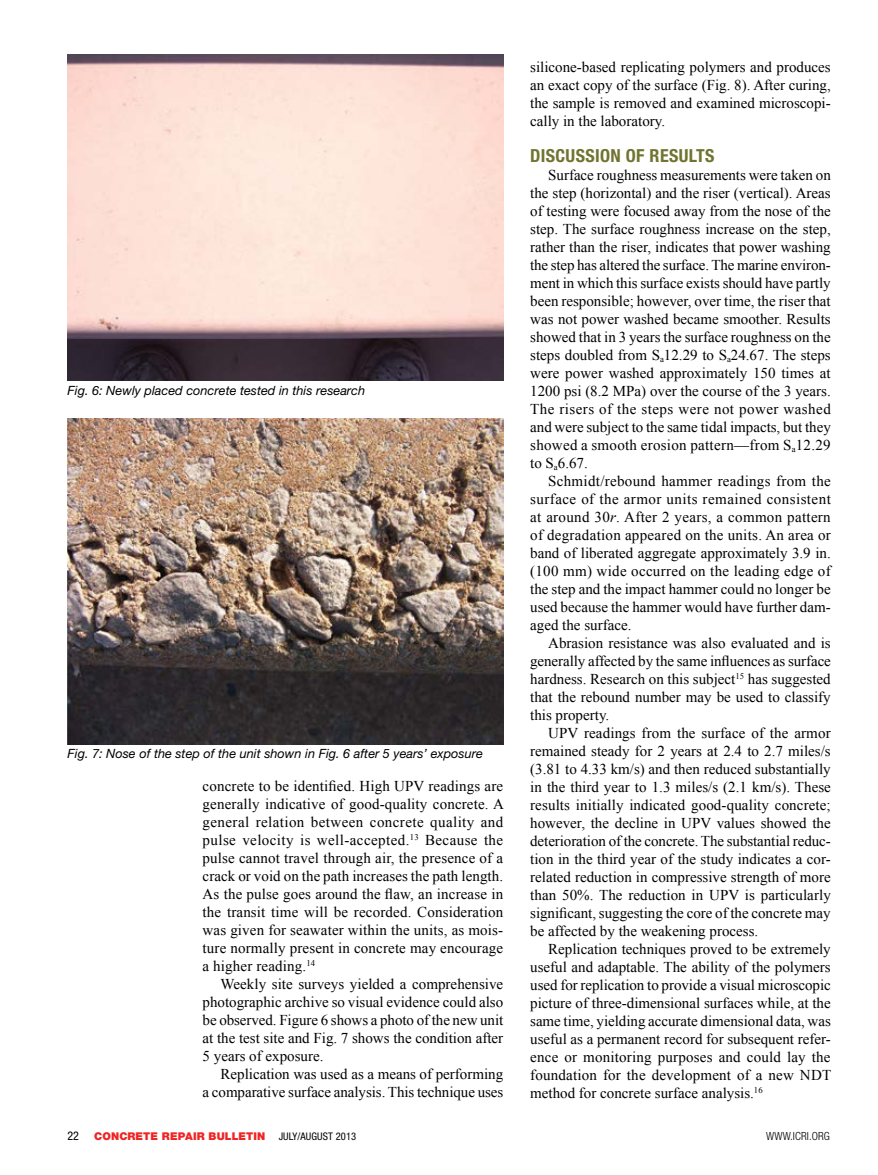
<style>
.page{position:relative;width:878px;height:1175px;background:#fff}
.page>*{position:absolute;margin:0;border:0;box-sizing:border-box;transform-origin:0 0}
.t1{font:700 condensed 18px "Helvetica Neue LT Std";letter-spacing:.02em;color:#717430}
.t2{font:15px/18px "Times New Roman";color:#000;text-align:justify}
.t3{font:italic 12.75px "Helvetica Neue LT Std";color:#000}
.t4{font:condensed 12px "Helvetica Neue LT Std";color:#000}
.t5{font:300 condensed 11.25px "Helvetica Neue LT Std";letter-spacing:.01em;color:#000}
.t6{font:900 10.8px "Helvetica Neue LT Std";letter-spacing:.01em;color:#ee2524}
.t7{font:condensed 10.5px "Helvetica Neue LT Std";letter-spacing:.01em;color:#000}
.s1{font-style:italic}
</style>
<div class="page">
<img style="left:68px;top:54px;width:435px;height:327px">
<img style="left:68px;top:419px;width:435px;height:325px">
<p class="t3" style="left:68px;top:382px;width:299px">Fig. 6: Newly placed concrete tested in this research</p>
<p class="t3" style="left:68px;top:745px;width:417px">Fig. 7: Nose of the step of the unit shown in Fig. 6 after 5 years’ exposure</p>
<p class="t2" style="left:202px;top:777px;width:303px">concrete to be identified. High UPV readings are generally indicative of good-quality concrete. A general relation between concrete quality and pulse velocity is well-accepted.<sup>13</sup> Because the pulse cannot travel through air, the presence of a crack or void on the path increases the path length.<br>As the pulse goes around the flaw, an increase in the transit time will be recorded. Consideration was given for seawater within the units, as mois&shy;ture normally present in concrete may encourage a higher reading.<sup>14</sup></p>
<p class="t2" style="left:202px;top:975px;width:302px;text-indent:18px">Weekly site surveys yielded a comprehensive photographic archive so visual evidence could also be observed. Figure 6 shows a photo of the new unit at the test site and Fig. 7 shows the condition after 5 years of exposure.</p>
<p class="t2" style="left:202px;top:1065px;width:302px;text-align:right">Replication was used as a means of performing<br>a comparative surface analysis. This technique uses</p>
<p class="t2" style="left:530px;top:58px;width:302px">silicone-based replicating polymers and produces an exact copy of the surface (Fig. 8). After curing, the sample is removed and examined microscopi&shy;cally in the laboratory.</p>
<p class="t1" style="left:530px;top:145px;width:186px">DISCUSSION OF RESULTS</p>
<p class="t2" style="left:530px;top:166px;width:302px;text-indent:18px">Surface roughness measurements were taken on the step (horizontal) and the riser (vertical). Areas of testing were focused away from the nose of the step. The surface roughness increase on the step, rather than the riser, indicates that power washing the step has altered the surface. The marine environ&shy;ment in which this surface exists should have partly been responsible; however, over time, the riser that was not power washed became smoother. Results showed that in 3 years the surface roughness on the steps doubled from S<sub>a</sub>12.29 to S<sub>a</sub>24.67. The steps were power washed approximately 150 times at 1200 psi (8.2 MPa) over the course of the 3 years.<br>The risers of the steps were not power washed and were subject to the same tidal impacts, but they showed a smooth erosion pattern—from S<sub>a</sub>12.29 to S<sub>a</sub>6.67.</p>
<p class="t2" style="left:530px;top:472px;width:302px;text-indent:18px">Schmidt/rebound hammer readings from the surface of the armor units remained consistent at around 30<span class="s1">r</span>. After 2 years, a common pattern of degradation appeared on the units. An area or band of liberated aggregate approximately 3.9 in. (100 mm) wide occurred on the leading edge of the step and the impact hammer could no longer be used because the hammer would have further dam&shy;aged the surface.</p>
<p class="t2" style="left:530px;top:634px;width:302px;text-indent:18px">Abrasion resistance was also evaluated and is generally affected by the same influences as surface hardness. Research on this subject<sup>15</sup> has suggested that the rebound number may be used to classify this property.</p>
<p class="t2" style="left:530px;top:724px;width:302px;text-indent:18px">UPV readings from the surface of the armor remained steady for 2 years at 2.4 to 2.7 miles/s (3.81 to 4.33 km/s) and then reduced substantially in the third year to 1.3 miles/s (2.1 km/s). These results initially indicated good-quality concrete; however, the decline in UPV values showed the deterioration of the concrete. The substantial reduc&shy;tion in the third year of the study indicates a cor&shy;related reduction in compressive strength of more than 50%. The reduction in UPV is particularly significant, suggesting the core of the concrete may be affected by the weakening process.</p>
<p class="t2" style="left:530px;top:940px;width:302px;text-indent:18px">Replication techniques proved to be extremely useful and adaptable. The ability of the polymers used for replication to provide a visual microscopic picture of three-dimensional surfaces while, at the same time, yielding accurate dimensional data, was useful as a permanent record for subsequent refer&shy;ence or monitoring purposes and could lay the foundation for the development of a new NDT method for concrete surface analysis.<sup>16</sup></p>
<p class="t4" style="left:68px;top:1129px;width:13px">22</p>
<p class="t6" style="left:94px;top:1130px;width:173px">CONCRETE REPAIR BULLETIN</p>
<p class="t7" style="left:279px;top:1130px;width:79px">JULY/AUGUST 2013</p>
<p class="t5" style="left:766px;top:1129px;width:65px">WWW.ICRI.ORG</p>
</div>
